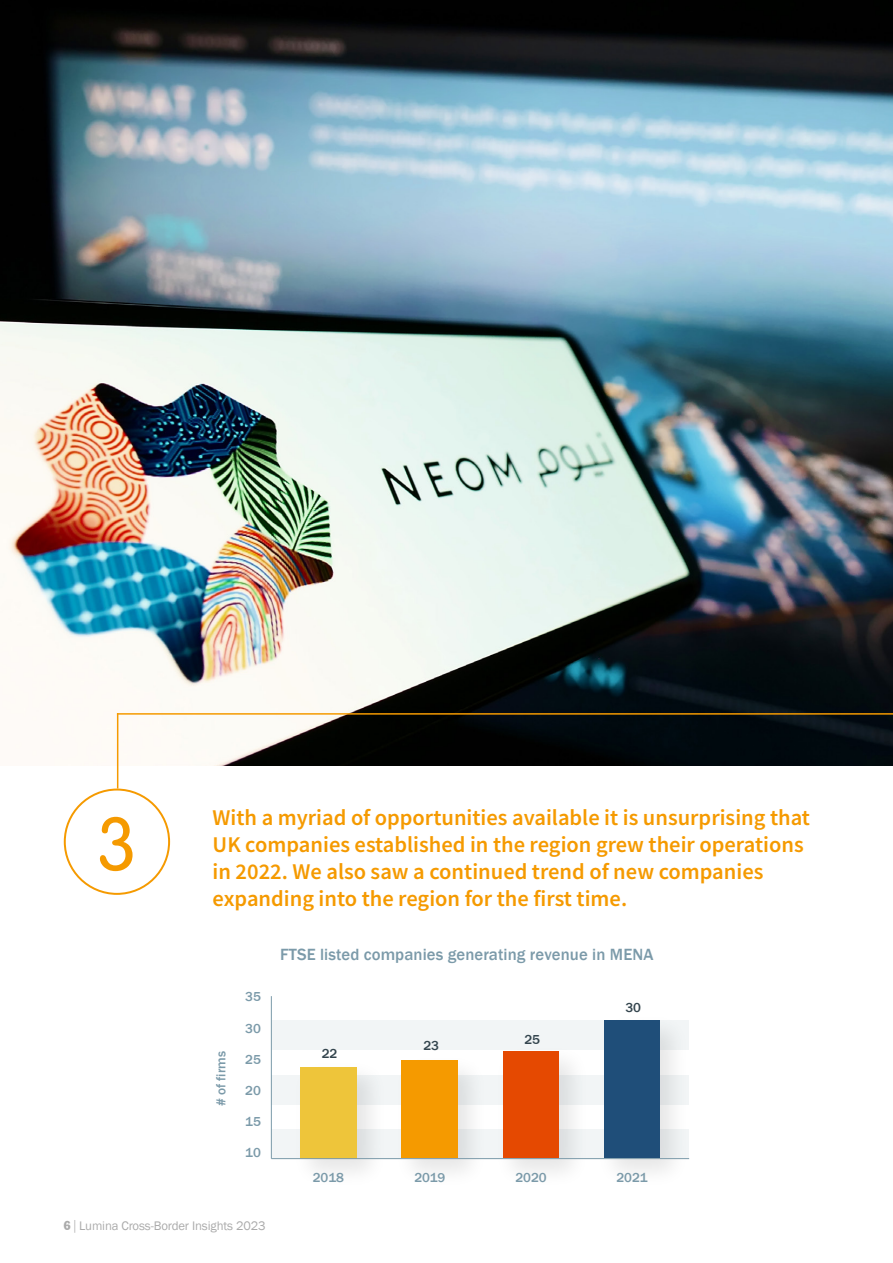
<style>
.page{position:relative;width:893px;height:1263px;background:#fff}
.page>*{position:absolute;margin:0;border:0;box-sizing:border-box;transform-origin:0 0}
.t1{font:300 75px "VAG Rounded";color:#f59a00}
.t2{font:600 22.5px/27px "Source Sans Pro";color:#f59a00}
.t3{font:500 16.65px "Franklin Gothic";letter-spacing:.005em;color:#7b9aa9}
.t4{font:500 13.35px "Franklin Gothic";letter-spacing:-.005em;color:#7b9aa9}
.t5{font:500 13.35px "Franklin Gothic";letter-spacing:-.005em;color:#34454e}
.t6{font:12.75px "Franklin Gothic";letter-spacing:-.01em;color:#ababab}
.s1{font-family:"Franklin Gothic Condensed"}
.s2{font-family:"Helvetica Neue LT Std";font-weight:300}
</style>
<div class="page">
<hr style="left:892px;top:0;width:1px;height:872px;background:#717d83">
<img style="left:0;top:0;width:893px;height:765px">
<div style="left:271px;top:1129px;width:418px;height:29px;background:#f2f5f6"></div>
<div style="left:271px;top:1075px;width:418px;height:30px;background:#f2f5f6"></div>
<div style="left:271px;top:1020px;width:418px;height:29px;background:#f2f5f6"></div>
<img style="left:286px;top:1067px;width:102px;height:105px">
<div style="left:300px;top:1067px;width:56px;height:91px;background:#eec53a"></div>
<img style="left:388px;top:1049px;width:100px;height:123px">
<div style="left:401px;top:1060px;width:56px;height:98px;background:#f59a00"></div>
<img style="left:596px;top:1020px;width:94px;height:152px">
<div style="left:604px;top:1020px;width:55px;height:138px;background:#1f4e79"></div>
<img style="left:488px;top:1049px;width:108px;height:123px">
<div style="left:503px;top:1052px;width:55px;height:106px;background:#e54901"></div>
<hr style="left:271px;top:1158px;width:418px;height:1px;background:#7b9aa9">
<hr style="left:271px;top:996px;width:1px;height:162px;background:#7b9aa9">
<svg style="left:64px;top:788px;width:106px;height:107px"></svg>
<hr style="left:117px;top:713px;width:1px;height:75px;background:#f59a00">
<hr style="left:117px;top:713px;width:776px;height:2px;background:#f59a00">
<h1 class="t1" style="left:97px;top:801px;width:42px">3</h1>
<p class="t2" style="left:213px;top:804px;width:599px">With a myriad of opportunities available it is unsurprising that UK companies established in the region grew their operations in 2022. We also saw a continued trend of new companies expanding into the region for the first time.</p>
<p class="t4" style="left:213px;top:1106px;width:56px;rotate:-90deg"># of firms</p>
<p class="t4" style="left:245px;top:989px;width:17px">35</p>
<p class="t4" style="left:245px;top:1020px;width:17px">30</p>
<p class="t4" style="left:245px;top:1051px;width:17px">25</p>
<p class="t4" style="left:245px;top:1082px;width:17px">20</p>
<p class="t4" style="left:245px;top:1113px;width:17px">15</p>
<p class="t4" style="left:245px;top:1144px;width:17px">10</p>
<p class="t3" style="left:280px;top:944px;width:375px">FTSE listed companies generating revenue in MENA</p>
<p class="t5" style="left:322px;top:1045px;width:17px">22</p>
<p class="t4" style="left:313px;top:1169px;width:33px">2018</p>
<p class="t5" style="left:423px;top:1037px;width:17px">23</p>
<p class="t4" style="left:414px;top:1169px;width:33px">2019</p>
<p class="t5" style="left:524px;top:1031px;width:17px">25</p>
<p class="t4" style="left:516px;top:1169px;width:33px">2020</p>
<p class="t5" style="left:625px;top:999px;width:17px">30</p>
<p class="t4" style="left:616px;top:1169px;width:33px">2021</p>
<p class="t6" style="left:64px;top:1218px;width:203px"><span class="s1">6</span> <span class="s2">|</span> Lumina Cross-Border Insights 2023</p>
</div>
